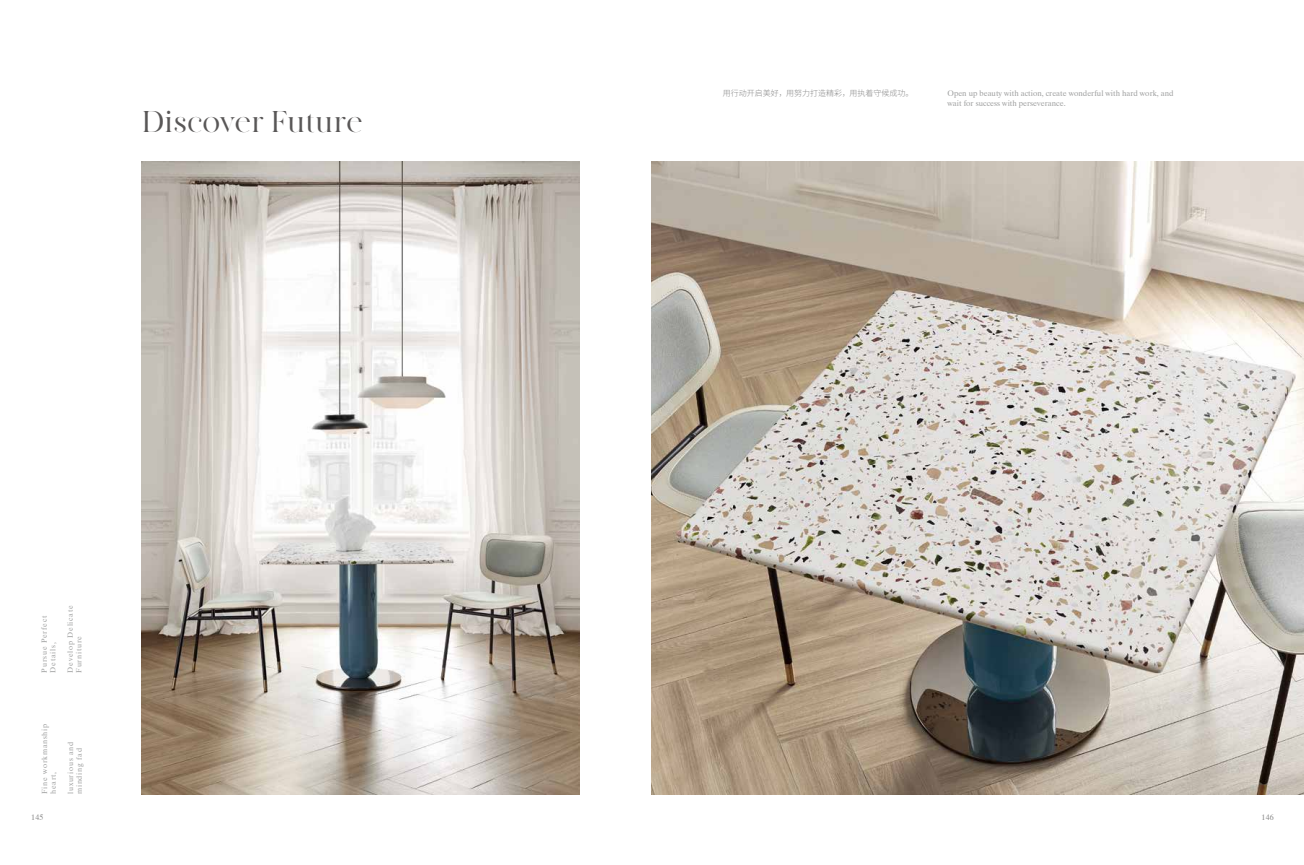
<style>
.page{position:relative;width:1304px;height:865px;background:#fff}
.page>*{position:absolute;margin:0;border:0;box-sizing:border-box;transform-origin:0 0}
.t1{font:30px "MADE Canvas";color:#595757}
.t2{font:8px/9.6px "Dutch 801 BT";color:#9fa0a0}
.t3{font:300 8px "Source Han Sans CN";color:#898989}
.t4{font:8px "Dutch 801 BT";letter-spacing:.025em;color:#898989}
.t5{font:7.5px/8.7px "Dutch 801 BT";letter-spacing:.1em;color:#9fa0a0}
</style>
<div class="page">
<img style="left:142px;top:162px;width:438px;height:632px">
<img style="left:652px;top:162px;width:652px;height:632px">
<h1 class="t1" style="left:142px;top:106px;width:222px">Discover Future</h1>
<p class="t5" style="left:40px;top:672px;width:58px;rotate:-90deg">Pursue Perfect<br>Details,</p>
<p class="t5" style="left:66px;top:672px;width:69px;rotate:-90deg">Develop Delicate</p>
<p class="t5" style="left:74px;top:672px;width:38px;rotate:-90deg">Furniture</p>
<p class="t5" style="left:40px;top:794px;width:72px;rotate:-90deg">Fine workmanship heart,</p>
<p class="t5" style="left:66px;top:794px;width:54px;rotate:-90deg">luxurious and minding fad</p>
<p class="t3" style="left:723px;top:89px;width:192px">用行动开启美好，用努力打造精彩，用执着守候成功。</p>
<p class="t2" style="left:947px;top:88px;width:228px">Open up beauty with action, create wonderful with hard work, and wait for success with perseverance.</p>
<p class="t4" style="left:31px;top:812px;width:14px">145</p>
<p class="t4" style="left:1261px;top:812px;width:14px">146</p>
</div>
